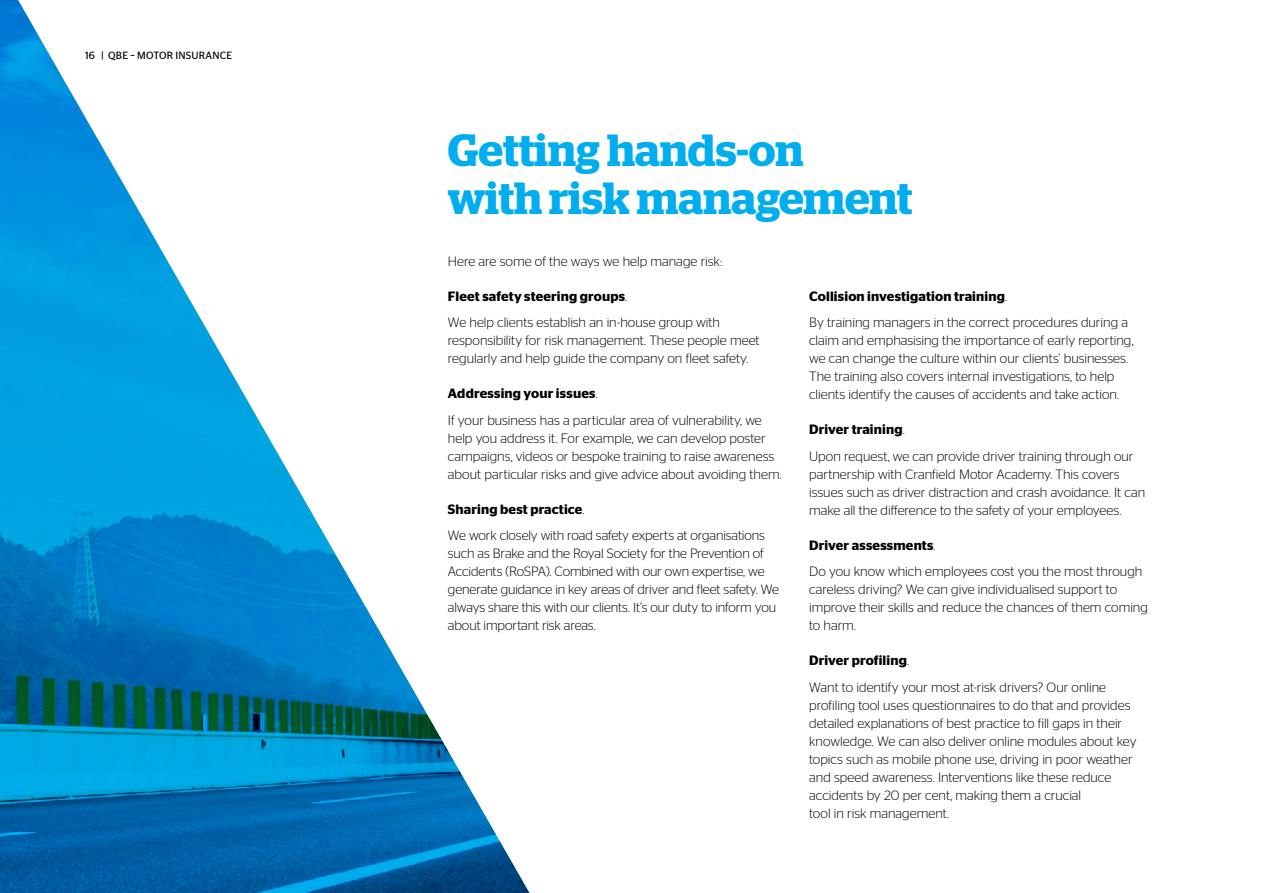
<style>
.page{position:relative;width:1263px;height:893px;background:#fff}
.page>*{position:absolute;margin:0;border:0;box-sizing:border-box;transform-origin:0 0}
.t1{font:600 45px/48px "Stag";color:#00aeef}
.t2{font:300 13.5px/18px "Stag Sans";color:#000}
.t3{font:10.5px "Stag Sans";letter-spacing:.02em;color:#000}
.s1{font-weight:600}
</style>
<div class="page">
<svg style="left:0;top:0;width:530px;height:893px"></svg>
<p class="t3" style="left:85px;top:50px;width:149px">16 | QBE – MOTOR INSURANCE</p>
<h1 class="t1" style="left:448px;top:126px;width:466px">Getting hands-on<br>with risk management</h1>
<p class="t2" style="left:448px;top:252px;width:276px">Here are some of the ways we help manage risk:</p>
<p class="t2" style="left:448px;top:283px;width:274px;line-height:26.5px"><span class="s1">Fleet safety steering groups</span>.<br>We help clients establish an in-house group with</p>
<p class="t2" style="left:448px;top:332px;width:313px">responsibility for risk management. These people meet regularly and help guide the company on fleet safety.</p>
<p class="t2" style="left:448px;top:380px;width:315px;line-height:26.5px"><span class="s1">Addressing your issues</span>.<br>If your business has a particular area of vulnerability, we</p>
<p class="t2" style="left:448px;top:429px;width:335px">help you address it. For example, we can develop poster campaigns, videos or bespoke training to raise awareness about particular risks and give advice about avoiding them.</p>
<p class="t2" style="left:448px;top:496px;width:318px;line-height:26.5px"><span class="s1">Sharing best practice</span>.<br>We work closely with road safety experts at organisations</p>
<p class="t2" style="left:448px;top:545px;width:333px">such as Brake and the Royal Society for the Prevention of Accidents (RoSPA). Combined with our own expertise, we generate guidance in key areas of driver and fleet safety. We always share this with our clients. It’s our duty to inform you about important risk areas.</p>
<p class="t2" style="left:809px;top:283px;width:320px;line-height:26.5px"><span class="s1">Collision investigation training</span>.<br>By training managers in the correct procedures during a</p>
<p class="t2" style="left:809px;top:331px;width:326px">claim and emphasising the importance of early reporting, we can change the culture within our clients’ businesses.<br>The training also covers internal investigations, to help clients identify the causes of accidents and take action.</p>
<p class="t2" style="left:809px;top:416px;width:326px;line-height:26.5px"><span class="s1">Driver training</span>.<br>Upon request, we can provide driver training through our</p>
<p class="t2" style="left:809px;top:465px;width:338px">partnership with Cranfield Motor Academy. This covers issues such as driver distraction and crash avoidance. It can make all the difference to the safety of your employees.</p>
<p class="t2" style="left:809px;top:532px;width:335px;line-height:26.5px"><span class="s1">Driver assessments</span>.<br>Do you know which employees cost you the most through</p>
<p class="t2" style="left:809px;top:580px;width:340px">careless driving? We can give individualised support to improve their skills and reduce the chances of them coming to harm.</p>
<p class="t2" style="left:809px;top:647px;width:298px;line-height:26.5px"><span class="s1">Driver profiling</span>.<br>Want to identify your most at-risk drivers? Our online</p>
<p class="t2" style="left:809px;top:696px;width:329px">profiling tool uses questionnaires to do that and provides detailed explanations of best practice to fill gaps in their knowledge. We can also deliver online modules about key topics such as mobile phone use, driving in poor weather and speed awareness. Interventions like these reduce accidents by 20 per cent, making them a crucial<br>tool in risk management.</p>
</div>
